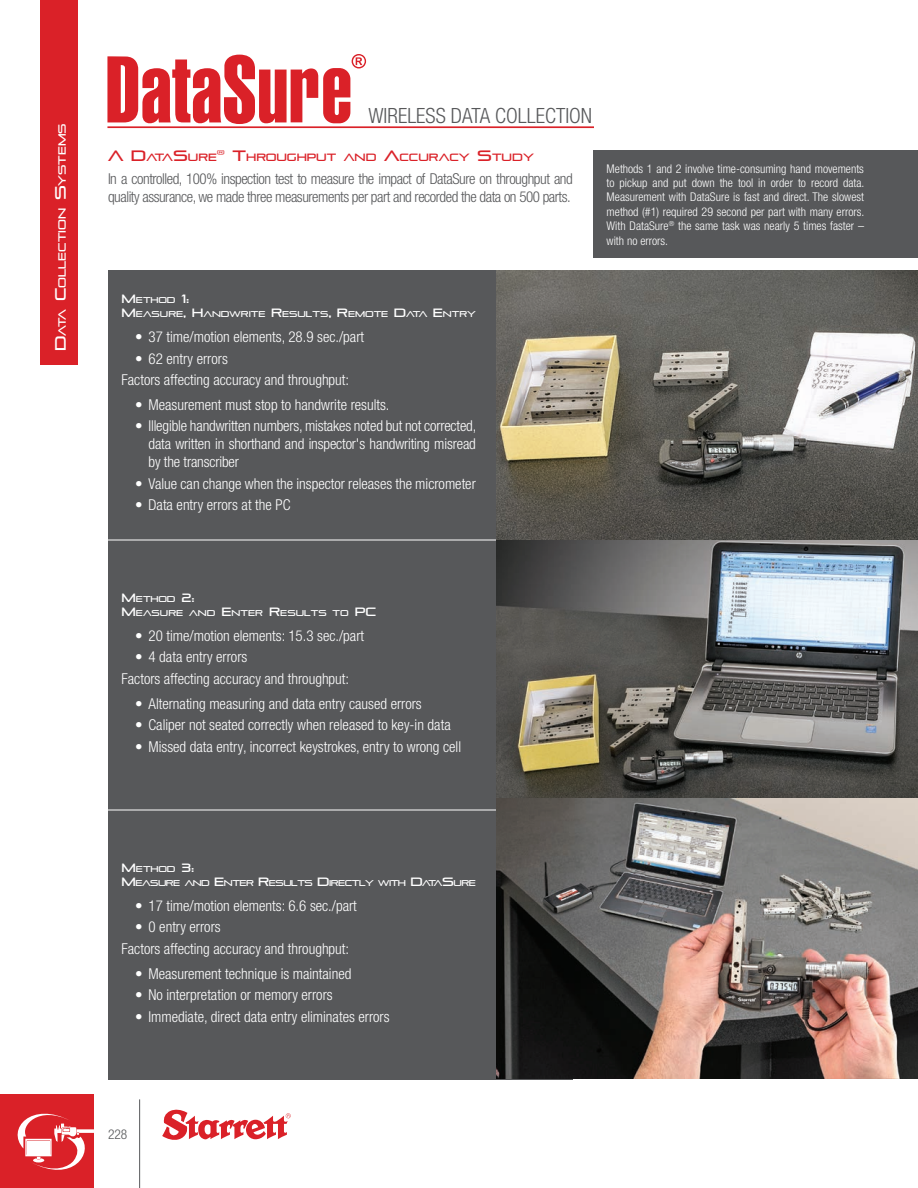
<style>
.page{position:relative;width:918px;height:1188px;background:#fff}
.page>*{position:absolute;margin:0;border:0;box-sizing:border-box;transform-origin:0 0}
.t1{font:300 condensed 21px "Helvetica Neue LT Pro";color:#57585a}
.t2{font:300 condensed 15px/21.5px "Helvetica Neue LT Pro";color:#fff}
.t3{font:300 condensed 15px/18px "Helvetica Neue LT Pro";letter-spacing:-.03em;color:#57585a}
.t4{font:300 condensed 13.5px "Helvetica Neue LT Pro";color:#57585a}
.t5{font:300 condensed 12px/14.4px "Helvetica Neue LT Pro";color:#fff;text-align:justify}
.t6{font:10.5px "Pirulen";color:#da2128}
.t7{font:10.5px "Pirulen";color:#fff}
.t8{font:8.4px/14.4px "Pirulen";color:#fff}
.t9{font:8.4px/14.4px "Pirulen";letter-spacing:-.055em;color:#fff}
.s1{font-size:15px}
.s2{font-size:12px}
</style>
<div class="page">
<div style="left:108px;top:270px;width:388px;height:810px;background:#57585a"></div>
<hr style="left:108px;top:540px;width:388px;height:1px;background:#fff">
<hr style="left:108px;top:810px;width:388px;height:1px;background:#fff">
<svg style="left:107px;top:54px;width:259px;height:70px"></svg>
<hr style="left:107px;top:126px;width:487px;height:2px;background:#da2128">
<div style="left:593px;top:151px;width:325px;height:107px;background:#57585a"></div>
<img style="left:496px;top:270px;width:422px;height:529px">
<img style="left:496px;top:799px;width:422px;height:279px">
<hr style="left:915px;top:681px;width:3px;height:370px;background:#231f20;opacity:.33">
<img style="left:917px;top:705px;width:1px;height:334px">
<hr style="left:139px;top:1099px;width:1px;height:89px;background:#57585a">
<svg style="left:162px;top:1110px;width:129px;height:30px"></svg>
<div style="left:41px;top:0;width:37px;height:364px;background:#da2128"></div>
<div style="left:0;top:1094px;width:94px;height:94px;background:#da2128"></div>
<svg style="left:17px;top:1113px;width:77px;height:57px"></svg>
<p class="t7" style="left:56px;top:351px;width:228px;rotate:-90deg"><span class="s1">D</span>ATA <span class="s1">C</span>OLLECTION <span class="s1">S</span>YSTEMS</p>
<h1 class="t1" style="left:368px;top:103px;width:225px">WIRELESS DATA COLLECTION</h1>
<p class="t6" style="left:108px;top:151px;width:427px"><span class="s1">A D</span>ATA<span class="s1">S</span> URE<sup>®</sup> <span class="s1">T</span>HROUGH PUT AND <span class="s1">A</span>CCURACY <span class="s1">S</span>TUDY</p>
<p class="t3" style="left:108px;top:170px;width:466px">In a controlled, 100% inspection test to measure the impact of DataSure on throughput and quality assurance, we made three measurements per part and recorded the data on 500 parts.</p>
<p class="t5" style="left:607px;top:161px;width:259px">Methods 1 and 2 involve time-consuming hand movements to pickup and put down the tool in order to record data.<br>Measurement with DataSure is fast and direct. The slowest method (#1) required 29 second per part with many errors.<br>With DataSure<sup>®</sup> the same task was nearly 5 times faster – with no errors.</p>
<p class="t8" style="left:122px;top:292px;width:356px"><span class="s2">M</span>ETHOD <span class="s2">1:<br>M</span>EASURE<span class="s2">, H</span>ANDWRITE <span class="s2">R</span> ESULTS<span class="s2">, R</span> EMOTE <span class="s2">D</span>ATA <span class="s2">E</span> NTRY</p>
<p class="t2" style="left:135px;top:326px;width:231px">• 37 time/motion elements, 28.9 sec./part</p>
<p class="t2" style="left:122px;top:348px;width:229px;text-indent:14px">• 62 entry errors<br>Factors affecting accuracy and throughput:</p>
<p class="t2" style="left:135px;top:394px;width:256px">• Measurement must stop to handwrite results.</p>
<p class="t2" style="left:148px;top:417px;width:329px;line-height:18px;text-align:justify;text-indent:-14px">• Illegible handwritten numbers, mistakes noted but not corrected, data written in shorthand and inspector's handwriting misread by the transcriber</p>
<p class="t2" style="left:135px;top:473px;width:342px">• Value can change when the inspector releases the micrometer</p>
<p class="t2" style="left:135px;top:494px;width:157px">• Data entry errors at the PC</p>
<p class="t8" style="left:122px;top:591px;width:245px"><span class="s2">M</span>ETHOD <span class="s2">2:<br>M</span>EASURE AND <span class="s2">E</span>NTER <span class="s2">R</span>ESULTS TO <span class="s2">PC</span></p>
<p class="t2" style="left:135px;top:625px;width:231px">• 20 time/motion elements: 15.3 sec./part</p>
<p class="t2" style="left:122px;top:646px;width:229px;text-indent:14px">• 4 data entry errors<br>Factors affecting accuracy and throughput:</p>
<p class="t2" style="left:135px;top:693px;width:288px">• Alternating measuring and data entry caused errors</p>
<p class="t2" style="left:135px;top:714px;width:317px">• Caliper not seated correctly when released to key-in data</p>
<p class="t2" style="left:135px;top:736px;width:328px">• Missed data entry, incorrect keystrokes, entry to wrong cell</p>
<p class="t9" style="left:122px;top:861px;width:356px"><span class="s2">M</span>ETHOD <span class="s2">3:<br>M</span>EASURE AND <span class="s2">E</span>NTER <span class="s2">R</span>ESULTS <span class="s2">D</span> IRECTLY WITH <span class="s2">D</span>ATA<span class="s2">S</span>URE</p>
<p class="t2" style="left:135px;top:895px;width:223px">• 17 time/motion elements: 6.6 sec./part</p>
<p class="t2" style="left:122px;top:916px;width:229px;text-indent:14px">• 0 entry errors<br>Factors affecting accuracy and throughput:</p>
<p class="t2" style="left:135px;top:963px;width:218px">• Measurement technique is maintained</p>
<p class="t2" style="left:135px;top:984px;width:199px">• No interpretation or memory errors</p>
<p class="t2" style="left:135px;top:1006px;width:256px">• Immediate, direct data entry eliminates errors</p>
<p class="t4" style="left:108px;top:1127px;width:21px">228</p>
</div>
